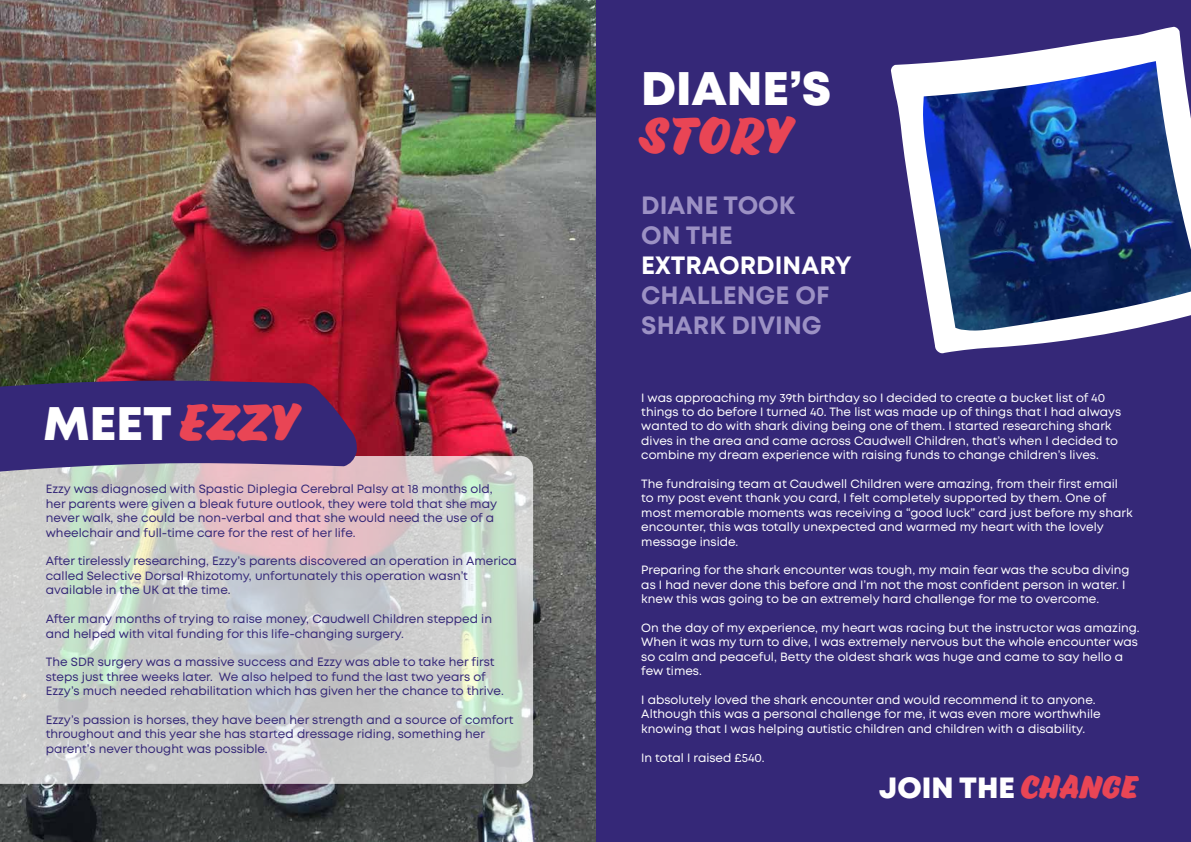
<style>
.page{position:relative;width:1191px;height:842px;background:#fff}
.page>*{position:absolute;margin:0;border:0;box-sizing:border-box;transform-origin:0 0}
.t1{font:800 47px "Mont Demo";color:#fff}
.t2{font:47px "Eds Market Bold Slant";letter-spacing:.07em;color:#e94555}
.t3{font:29.2px "Mont Heavy DEMO";color:#fff}
.t4{font:700 25px/30px "Mont";color:#9c91c4}
.t5{font:700 25px "Mont";color:#fff}
.t6{font:12px/14.4px "Mont";color:#fff}
.t7{font:12px/14.4px "Mont";color:#352878}
.s1{font-family:"Eds Market Bold Slant";font-weight:400;color:#e94555}
.s2{font-family:"Eds Market Bold Slant";color:#e94555}
</style>
<div class="page">
<div style="left:595px;top:0;width:596px;height:842px;background:#352878"></div>
<img style="left:0;top:0;width:595px;height:842px">
<svg style="left:0;top:456px;width:533px;height:328px;background:#cbcdcb"></svg>
<svg style="left:0;top:380px;width:358px;height:132px;background:#736090"></svg>
<img style="left:891px;top:27px;width:300px;height:327px">
<h1 class="t1" style="left:43px;top:396px;width:259px">MEET <span class="s1">EZZY</span></h1>
<p class="t7" style="left:46px;top:482px;width:453px">Ezzy was diagnosed with Spastic Diplegia Cerebral Palsy at 18 months old, her parents were given a bleak future outlook, they were told that she may never walk, she could be non-verbal and that she would need the use of a wheelchair and full-time care for the rest of her life.</p>
<p class="t7" style="left:46px;top:554px;width:472px">After tirelessly researching, Ezzy’s parents discovered an operation in America called Selective Dorsal Rhizotomy, unfortunately this operation wasn’t available in the UK at the time.</p>
<p class="t7" style="left:46px;top:612px;width:448px">After many months of trying to raise money, Caudwell Children stepped in and helped with vital funding for this life-changing surgery.</p>
<p class="t7" style="left:46px;top:655px;width:459px">The SDR surgery was a massive success and Ezzy was able to take her first steps just three weeks later. We also helped to fund the last two years of<br>Ezzy’s much needed rehabilitation which has given her the chance to thrive.</p>
<p class="t7" style="left:46px;top:712px;width:469px">Ezzy’s passion is horses, they have been her strength and a source of comfort throughout and this year she has started dressage riding, something her parent’s never thought was possible.</p>
<h1 class="t1" style="left:641px;top:62px;width:192px">DIANE’S</h1>
<h1 class="t2" style="left:641px;top:109px;width:155px">STORY</h1>
<h3 class="t4" style="left:641px;top:191px;width:155px">DIANE TOOK<br>ON THE</h3>
<h3 class="t5" style="left:641px;top:249px;width:212px">EXTRAORDINARY</h3>
<h3 class="t4" style="left:641px;top:281px;width:190px">CHALLENGE OF<br>SHARK DIVING</h3>
<p class="t6" style="left:641px;top:390px;width:481px">I was approaching my 39th birthday so I decided to create a bucket list of 40 things to do before I turned 40. The list was made up of things that I had always wanted to do with shark diving being one of them. I started researching shark dives in the area and came across Caudwell Children, that’s when I decided to combine my dream experience with raising funds to change children’s lives.</p>
<p class="t6" style="left:641px;top:477px;width:493px">The fundraising team at Caudwell Children were amazing, from their first email to my post event thank you card, I felt completely supported by them. One of most memorable moments was receiving a “good luck” card just before my shark encounter, this was totally unexpected and warmed my heart with the lovely message inside.</p>
<p class="t6" style="left:641px;top:563px;width:490px">Preparing for the shark encounter was tough, my main fear was the scuba diving as I had never done this before and I’m not the most confident person in water. I knew this was going to be an extremely hard challenge for me to overcome.</p>
<p class="t6" style="left:641px;top:621px;width:500px">On the day of my experience, my heart was racing but the instructor was amazing.<br>When it was my turn to dive, I was extremely nervous but the whole encounter was so calm and peaceful, Betty the oldest shark was huge and came to say hello a few times.</p>
<p class="t6" style="left:641px;top:693px;width:461px">I absolutely loved the shark encounter and would recommend it to anyone.<br>Although this was a personal challenge for me, it was even more worthwhile knowing that I was helping autistic children and children with a disability.</p>
<p class="t6" style="left:641px;top:750px;width:125px">In total I raised £540.</p>
<h2 class="t3" style="left:879px;top:771px;width:260px">JOIN THE <span class="s2">CHANGE</span></h2>
</div>
